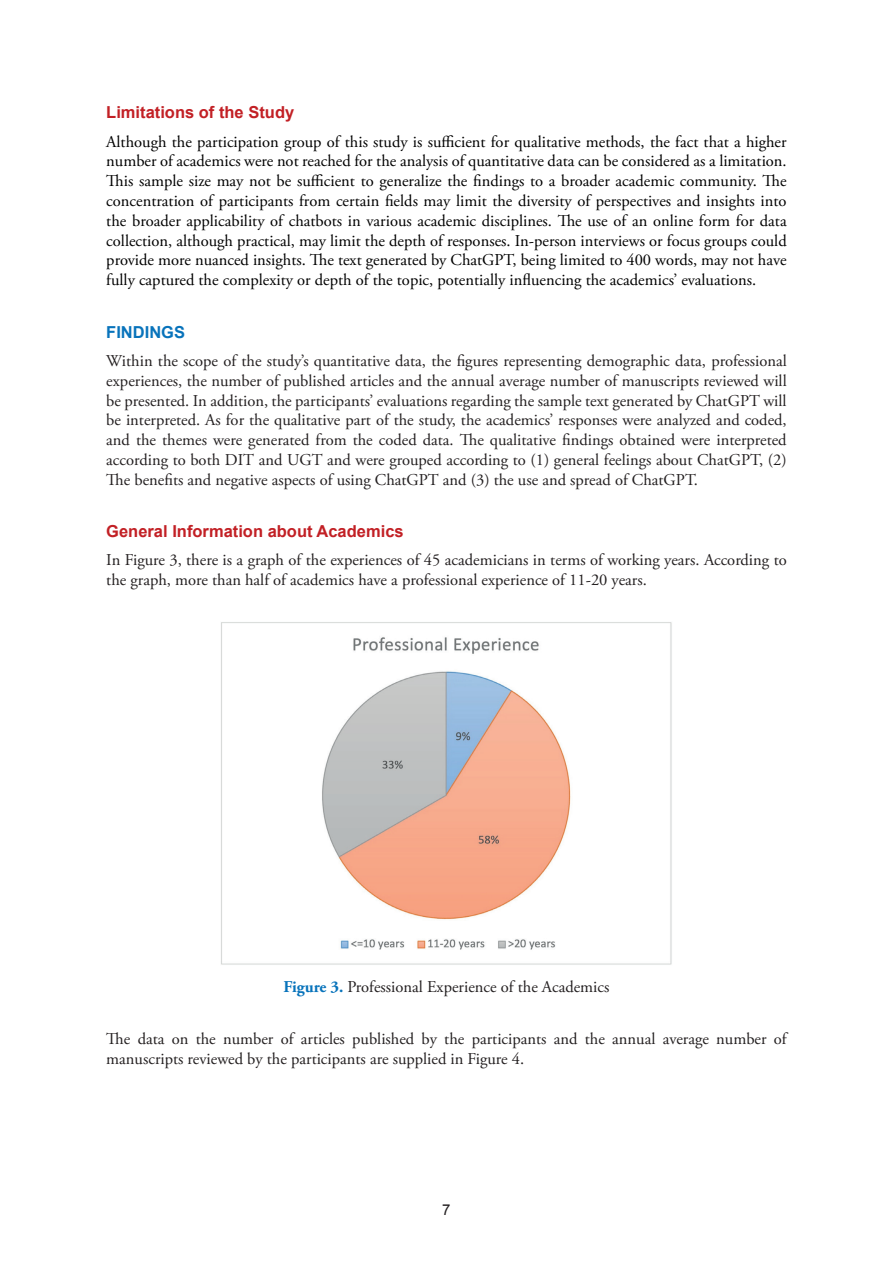
<style>
.page{position:relative;width:893px;height:1263px;background:#fff}
.page>*{position:absolute;margin:0;border:0;box-sizing:border-box;transform-origin:0 0}
.t1{font:16.5px/19.8px "Adobe Garamond Pro";color:#231f20}
.t2{font:16.5px/19.8px "Adobe Garamond Pro";color:#000001;text-align:justify}
.t3{font:700 16.5px "Arial";color:#c22025}
.t4{font:700 16.5px "Arial";color:#0873bb}
.t5{font:15px "Arial";color:#231f20}
.s1{font-weight:700;color:#0873bb}
</style>
<div class="page">
<img style="left:221px;top:622px;width:451px;height:343px">
<p class="t3" style="left:106px;top:102px;width:189px">Limitations of the Study</p>
<p class="t2" style="left:106px;top:132px;width:682px">Although the participation group of this study is sufficient for qualitative methods, the fact that a higher number of academics were not reached for the analysis of quantitative data can be considered as a limitation.<br>This sample size may not be sufficient to generalize the findings to a broader academic community. The concentration of participants from certain fields may limit the diversity of perspectives and insights into the broader applicability of chatbots in various academic disciplines. The use of an online form for data collection, although practical, may limit the depth of responses. In-person interviews or focus groups could provide more nuanced insights. The text generated by ChatGPT, being limited to 400 words, may not have fully captured the complexity or depth of the topic, potentially influencing the academics’ evaluations.</p>
<p class="t4" style="left:106px;top:321px;width:80px">FINDINGS</p>
<p class="t1" style="left:106px;top:351px;width:682px;text-align:justify">Within the scope of the study’s quantitative data, the figures representing demographic data, professional experiences, the number of published articles and the annual average number of manuscripts reviewed will be presented. In addition, the participants’ evaluations regarding the sample text generated by ChatGPT will be interpreted. As for the qualitative part of the study, the academics’ responses were analyzed and coded, and the themes were generated from the coded data. The qualitative findings obtained were interpreted according to both DIT and UGT and were grouped according to (1) general feelings about ChatGPT, (2)<br>The benefits and negative aspects of using ChatGPT and (3) the use and spread of ChatGPT.</p>
<p class="t3" style="left:106px;top:520px;width:299px">General Information about Academics</p>
<p class="t1" style="left:106px;top:551px;width:682px">In Figure 3, there is a graph of the experiences of 45 academicians in terms of working years. According to the graph, more than half of academics have a professional experience of 11-20 years.</p>
<p class="t1" style="left:284px;top:977px;width:327px"><span class="s1">Figure 3.</span> Professional Experience of the Academics</p>
<p class="t1" style="left:106px;top:1029px;width:682px">The data on the number of articles published by the participants and the annual average number of manuscripts reviewed by the participants are supplied in Figure 4.</p>
<p class="t5" style="left:442px;top:1199px;width:10px">7</p>
</div>
